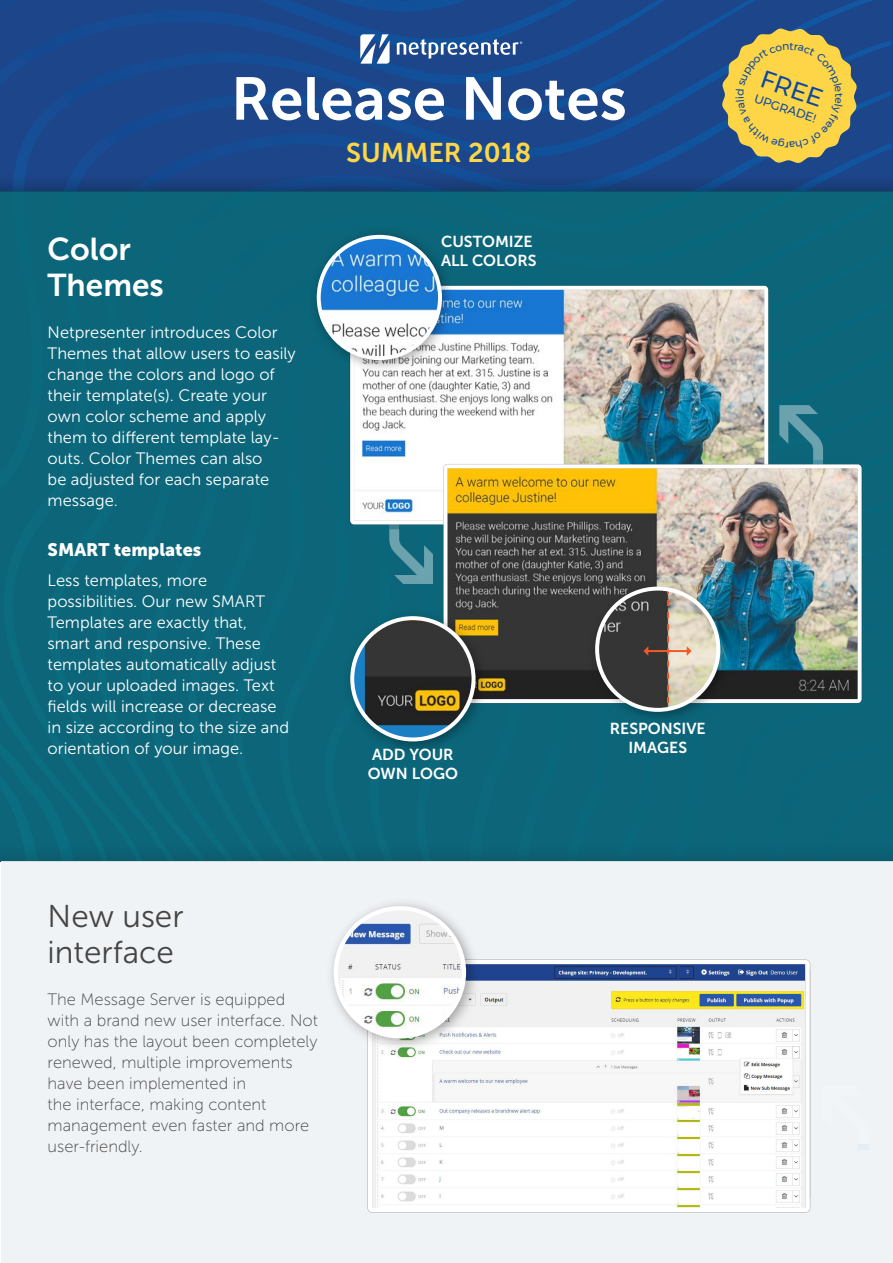
<style>
.page{position:relative;width:893px;height:1263px;background:#fff}
.page>*{position:absolute;margin:0;border:0;box-sizing:border-box;transform-origin:0 0}
.body{font:60px "Museo Sans 700";color:#fff}
.body-2{font:31.5px "Museo Sans 300";color:#444}
.body-3{font:31.5px "Museo Sans 700";color:#fff}
.body-4{font:27px "Museo Sans 700";color:#ffd647}
.t1{font:24.6px "Montserrat";color:#0d47a1}
.body-5{font:18px "Museo Sans 900";color:#fff}
.body-6{font:16.5px/21px "Museo Sans 300";color:#fff}
.body-7{font:16.5px/21px "Museo Sans 100";color:#444}
.t2{font:15.9px/19px "Museo Sans 700";color:#fff}
.t3{font:12.15px "Montserrat";color:#0d47a1}
</style>
<div class="page">
<svg style="left:0;top:0;width:755px;height:174px"></svg>
<svg style="left:0;top:0;width:664px;height:86px"></svg>
<svg style="left:0;top:0;width:18px;height:9px"></svg>
<div style="left:0;top:191px;width:893px;height:670px;background:#0c6579"></div>
<svg style="left:258px;top:0;width:317px;height:64px"></svg>
<img style="left:350px;top:633px;width:317px;height:115px">
<div style="left:597px;top:589px;width:121px;height:121px;background:#353535;border-radius:61px"></div>
<hr style="left:648px;top:650px;width:20px;height:2px;background:#f15929">
<svg style="left:643px;top:646px;width:5px;height:10px"></svg>
<img style="left:667px;top:633px;width:195px;height:85px">
<div style="left:595px;top:587px;width:125px;height:125px;border:4px solid #fff;border-radius:50%"></div>
<img style="left:316px;top:234px;width:546px;height:399px">
<img style="left:319px;top:237px;width:121px;height:121px;border-radius:61px">
<div style="left:317px;top:235px;width:125px;height:125px;border:4px solid #fff;border-radius:50%"></div>
<div style="left:2px;top:861px;width:891px;height:402px;background:#f0f3f6"></div>
<img style="left:331px;top:903px;width:538px;height:310px">
<img style="left:336px;top:908px;width:128px;height:128px;border-radius:64px">
<div style="left:334px;top:906px;width:132px;height:132px;border:4px solid #fff;border-radius:50%"></div>
<div style="left:0;top:844px;width:893px;height:17px;background:#0c6174"></div>
<svg style="left:0;top:174px;width:893px;height:17px"></svg>
<svg style="left:722px;top:28px;width:135px;height:135px"></svg>
<p class="body" style="left:231px;top:66px;width:397px">Release Notes</p>
<p class="body-3" style="left:48px;top:231px;width:85px">Color</p>
<p class="body-3" style="left:48px;top:267px;width:118px">Themes</p>
<p class="body-6" style="left:48px;top:322px;width:250px">Netpresenter introduces Color<br>Themes that allow users to easily change the colors and logo of their template(s). Create your own color scheme and apply them to different template lay&shy;outs. Color Themes can also<br>be adjusted for each separate message.</p>
<p class="body-5" style="left:48px;top:540px;width:155px">SMART templates</p>
<p class="body-6" style="left:48px;top:570px;width:243px">Less templates, more possibilities. Our new SMART<br>Templates are exactly that, smart and responsive. These templates automatically adjust to your uploaded images. Text fields will increase or decrease in size according to the size and orientation of your image.</p>
<p class="body-4" style="left:346px;top:137px;width:186px">SUMMER 2018</p>
<p class="t2" style="left:441px;top:232px;width:97px">CUSTOMIZE<br>ALL COLORS</p>
<p class="t2" style="left:368px;top:745px;width:92px">ADD YOUR<br>OWN LOGO</p>
<p class="t2" style="left:610px;top:719px;width:97px;text-align:center">RESPONSIVE<br>IMAGES</p>
<p class="t1" style="left:768px;top:60px;width:65px;rotate:19deg">FREE</p>
<p class="t3" style="left:758px;top:89px;width:66px;rotate:19deg">UPGRADE!</p>
<p class="body-2" style="left:48px;top:899px;width:137px">New user</p>
<p class="body-2" style="left:48px;top:935px;width:128px">interface</p>
<p class="body-7" style="left:48px;top:989px;width:272px">The Message Server is equipped with a brand new user interface. Not only has the layout been completely renewed, multiple improvements have been implemented in<br>the interface, making content management even faster and more user-friendly.</p>
</div>
